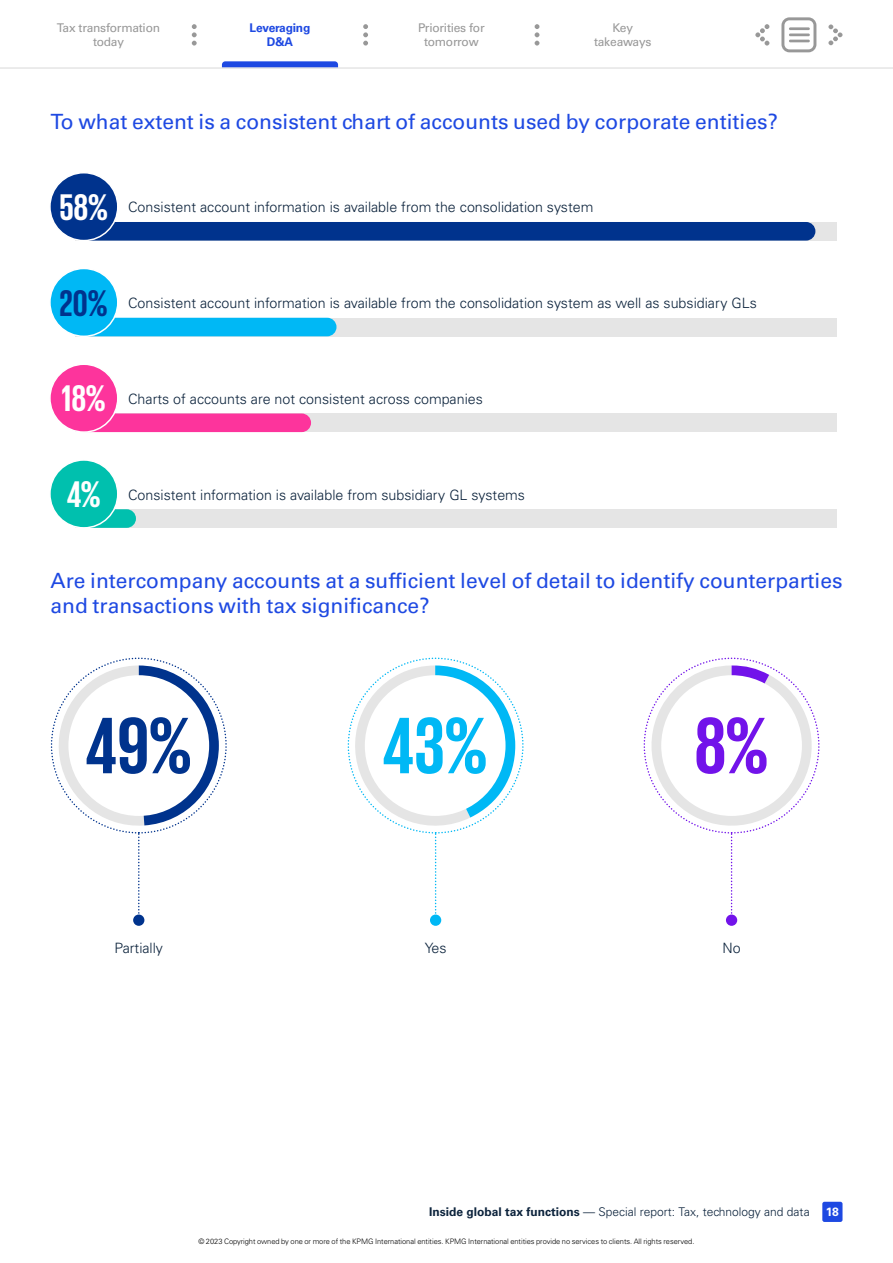
<style>
.page{position:relative;width:893px;height:1263px;background:#fff}
.page>*{position:absolute;margin:0;border:0;box-sizing:border-box;transform-origin:0 0}
.t1{font:700 81.75px "KPMG";color:#00338d}
.t2{font:700 81.75px "KPMG";color:#00b8f5}
.t3{font:700 81.75px "KPMG";color:#7213ea}
.t4{font:700 37.8px "KPMG";color:#fff}
.t5{font:700 37.8px "KPMG";color:#00338d}
.t6{font:21px/25.2px "Univers LT Std";color:#1e49e2}
.t7{font:300 14.25px "Univers LT Std";color:#0c233c}
.t8{font:300 12px "Univers LT Std";color:#0c233c}
.t9{font:12px/14.4px "Univers LT Std";letter-spacing:-.02em;color:#989898;text-align:center}
.t10{font:700 12px/14.4px "Univers LT Std";letter-spacing:-.02em;color:#1e49e2;text-align:center}
.t11{font:700 12px "Univers LT Std";color:#fff}
.t12{font:300 7.5px "Univers LT Std";letter-spacing:-.005em;color:#000}
.s1{font-weight:700}
</style>
<div class="page">
<svg style="left:222px;top:61px;width:116px;height:6px"></svg>
<div style="left:75px;top:222px;width:761px;height:19px;background:#e5e5e5"></div>
<div style="left:75px;top:318px;width:761px;height:18px;background:#e5e5e5"></div>
<div style="left:75px;top:413px;width:761px;height:19px;background:#e5e5e5"></div>
<div style="left:75px;top:509px;width:761px;height:19px;background:#e5e5e5"></div>
<div style="left:75px;top:222px;width:740px;height:19px;background:#00338d;border-radius:9px"></div>
<div style="left:50px;top:173px;width:68px;height:68px;background:#00338d;border-radius:50%"></div>
<div style="left:49px;top:172px;width:70px;height:69px;border:2px solid #fff;border-radius:50%"></div>
<div style="left:75px;top:318px;width:261px;height:18px;background:#00b8f5;border-radius:9px"></div>
<div style="left:50px;top:268px;width:68px;height:68px;background:#00b8f5;border-radius:50%"></div>
<div style="left:49px;top:268px;width:70px;height:69px;border:2px solid #fff;border-radius:50%"></div>
<div style="left:75px;top:413px;width:236px;height:19px;background:#fd349c;border-radius:9px"></div>
<div style="left:50px;top:364px;width:68px;height:68px;background:#fd349c;border-radius:50%"></div>
<div style="left:49px;top:363px;width:70px;height:70px;border:2px solid #fff;border-radius:50%"></div>
<div style="left:75px;top:509px;width:61px;height:19px;background:#00c0ae;border-radius:9px"></div>
<div style="left:50px;top:460px;width:68px;height:68px;background:#00c0ae;border-radius:50%"></div>
<div style="left:49px;top:459px;width:70px;height:70px;border:2px solid #fff;border-radius:50%"></div>
<div style="left:430px;top:914px;width:11px;height:12px;background:#00b8f5;border-radius:50%"></div>
<div style="left:726px;top:914px;width:11px;height:12px;background:#7213ea;border-radius:50%"></div>
<div style="left:133px;top:914px;width:11px;height:12px;background:#00338d;border-radius:50%"></div>
<svg style="left:56px;top:665px;width:163px;height:255px"></svg>
<div style="left:68px;top:675px;width:141px;height:141px;background:#fff;border-radius:50%"></div>
<svg style="left:347px;top:665px;width:168px;height:255px"></svg>
<div style="left:365px;top:675px;width:141px;height:141px;background:#fff;border-radius:50%"></div>
<svg style="left:643px;top:665px;width:177px;height:255px"></svg>
<div style="left:661px;top:675px;width:141px;height:141px;background:#fff;border-radius:50%"></div>
<div style="left:822px;top:1202px;width:20px;height:20px;background:#1e49e2;border-radius:2px"></div>
<hr style="left:0;top:67px;width:893px;height:2px;background:#e5e5e5">
<svg style="left:781px;top:17px;width:35px;height:35px"></svg>
<hr style="left:789px;top:27px;width:21px;height:3px;background:#989898">
<hr style="left:789px;top:34px;width:21px;height:2px;background:#989898">
<hr style="left:789px;top:40px;width:21px;height:2px;background:#989898">
<svg style="left:755px;top:24px;width:14px;height:22px"></svg>
<svg style="left:828px;top:25px;width:14px;height:20px"></svg>
<svg style="left:192px;top:24px;width:5px;height:22px"></svg>
<svg style="left:363px;top:24px;width:5px;height:22px"></svg>
<svg style="left:535px;top:24px;width:4px;height:22px"></svg>
<p class="t9" style="left:57px;top:21px;width:105px">Tax transformation today</p>
<p class="t9" style="left:418px;top:21px;width:68px">Priorities for tomorrow</p>
<p class="t9" style="left:594px;top:21px;width:59px">Key takeaways</p>
<p class="t10" style="left:250px;top:21px;width:62px">Leveraging<br>D&amp;A</p>
<h3 class="t6" style="left:51px;top:109px;width:729px">To what extent is a consistent chart of accounts used by corporate entities?</h3>
<h2 class="t4" style="left:59px;top:188px;width:50px">58%</h2>
<p class="t7" style="left:128px;top:199px;width:467px">Consistent account information is available from the consolidation system</p>
<h2 class="t5" style="left:60px;top:284px;width:50px">20%</h2>
<p class="t7" style="left:128px;top:294px;width:630px">Consistent account information is available from the consolidation system as well as subsidiary GLs</p>
<h2 class="t4" style="left:62px;top:380px;width:46px">18%</h2>
<p class="t7" style="left:128px;top:390px;width:356px">Charts of accounts are not consistent across companies</p>
<h2 class="t4" style="left:67px;top:475px;width:36px">4%</h2>
<p class="t7" style="left:128px;top:486px;width:398px">Consistent information is available from subsidiary GL systems</p>
<h3 class="t6" style="left:51px;top:568px;width:793px">Are intercompany accounts at a sufficient level of detail to identify counterparties and transactions with tax significance?</h3>
<h1 class="t1" style="left:85px;top:704px;width:108px">49%</h1>
<h1 class="t2" style="left:382px;top:704px;width:107px">43%</h1>
<h1 class="t3" style="left:694px;top:704px;width:76px">8%</h1>
<p class="t7" style="left:114px;top:939px;width:50px">Partially</p>
<p class="t7" style="left:425px;top:939px;width:23px">Yes</p>
<p class="t7" style="left:722px;top:939px;width:20px">No</p>
<p class="t8" style="left:429px;top:1205px;width:382px"><span class="s1">Inside global tax functions</span> — Special report: Tax, technology and data</p>
<p class="t11" style="left:826px;top:1205px;width:15px">18</p>
<p class="t12" style="left:198px;top:1236px;width:498px">© 2023 Copyright owned by one or more of the KPMG International entities. KPMG International entities provide no services to clients. All rights reserved.</p>
</div>
